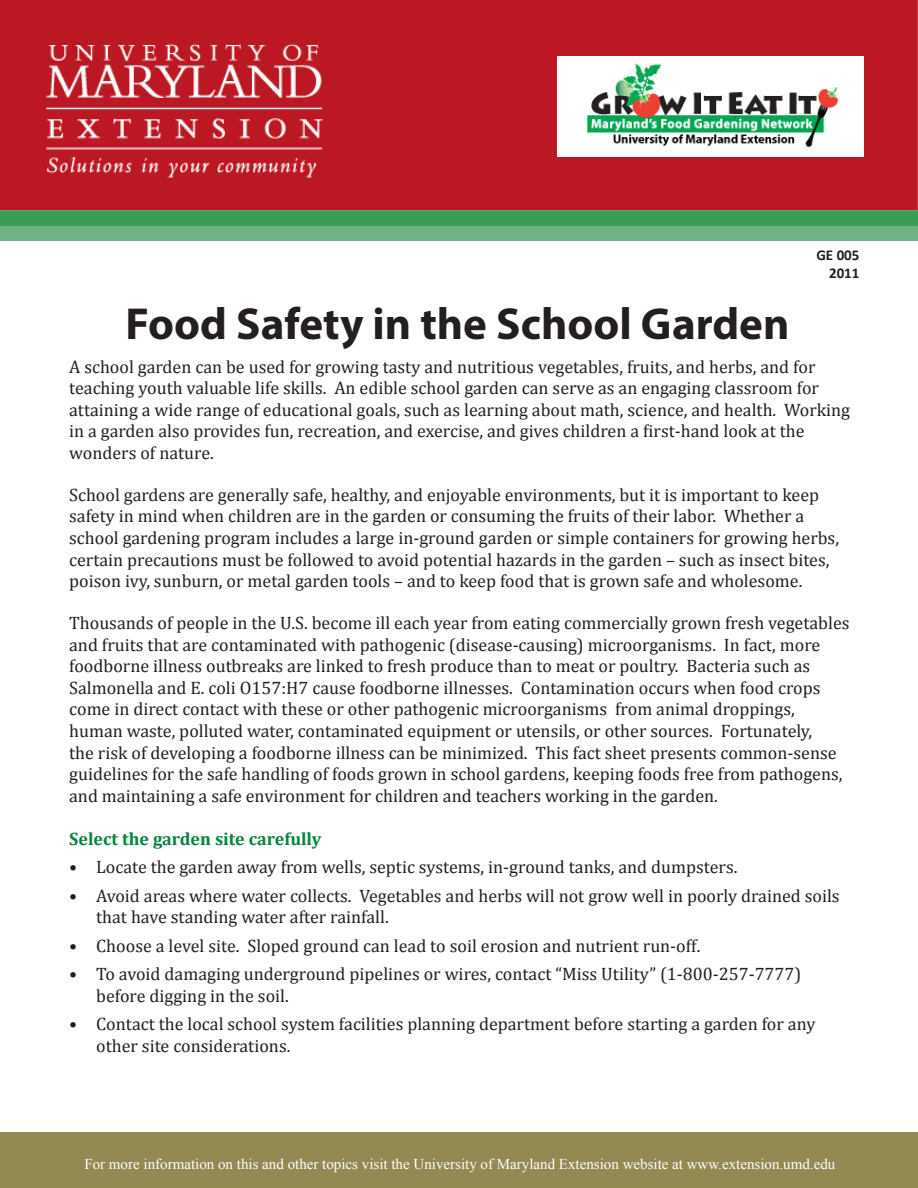
<style>
.page{position:relative;width:918px;height:1188px;background:#fff}
.page>*{position:absolute;margin:0;border:0;box-sizing:border-box;transform-origin:0 0}
.t1{font:700 45px "Myriad Pro";color:#231f20}
.t2{font:18px/21.6px "Cambria";color:#231f20}
.t3{font:700 18px "Cambria";color:#00843d}
.t4{font:15px "Times New Roman";color:#fff}
.t5{font:700 15px "Calibri";color:#231f20}
</style>
<div class="page">
<div style="left:1px;top:1133px;width:917px;height:55px;background:#938953"></div>
<img style="left:1px;top:0;width:917px;height:242px">
<div style="left:0;top:225px;width:918px;height:15px;background:#6eb286"></div>
<div style="left:0;top:211px;width:918px;height:14px;background:#389e56"></div>
<img style="left:558px;top:56px;width:306px;height:101px">
<p class="t1" style="left:126px;top:294px;width:665px">Food Safety in the School Garden</p>
<p class="t5" style="left:816px;top:245px;width:45px">GE 005</p>
<p class="t5" style="left:829px;top:263px;width:32px">2011</p>
<p class="t2" style="left:69px;top:356px;width:782px">A school garden can be used for growing tasty and nutritious vegetables, fruits, and herbs, and for teaching youth valuable life skills. An edible school garden can serve as an engaging classroom for attaining a wide range of educational goals, such as learning about math, science, and health. Working in a garden also provides fun, recreation, and exercise, and gives children a first-hand look at the wonders of nature.</p>
<p class="t2" style="left:69px;top:484px;width:771px">School gardens are generally safe, healthy, and enjoyable environments, but it is important to keep safety in mind when children are in the garden or consuming the fruits of their labor. Whether a school gardening program includes a large in-ground garden or simple containers for growing herbs, certain precautions must be followed to avoid potential hazards in the garden – such as insect bites, poison ivy, sunburn, or metal garden tools – and to keep food that is grown safe and wholesome.</p>
<p class="t2" style="left:69px;top:612px;width:782px">Thousands of people in the U.S. become ill each year from eating commercially grown fresh vegetables and fruits that are contaminated with pathogenic (disease-causing) microorganisms. In fact, more foodborne illness outbreaks are linked to fresh produce than to meat or poultry. Bacteria such as Salmonella and E. coli O157:H7 cause foodborne illnesses. Contamination occurs when food crops come in direct contact with these or other pathogenic microorganisms from animal droppings, human waste, polluted water, contaminated equipment or utensils, or other sources. Fortunately,<br>the risk of developing a foodborne illness can be minimized. This fact sheet presents common-sense guidelines for the safe handling of foods grown in school gardens, keeping foods free from pathogens, and maintaining a safe environment for children and teachers working in the garden.</p>
<p class="t3" style="left:69px;top:826px;width:254px">Select the garden site carefully</p>
<p class="t2" style="left:69px;top:856px;width:670px">• Locate the garden away from wells, septic systems, in-ground tanks, and dumpsters.</p>
<p class="t2" style="left:96px;top:885px;width:745px;text-indent:-27px">• Avoid areas where water collects. Vegetables and herbs will not grow well in poorly drained soils that have standing water after rainfall.</p>
<p class="t2" style="left:69px;top:935px;width:633px">• Choose a level site. Sloped ground can lead to soil erosion and nutrient run-off.</p>
<p class="t2" style="left:96px;top:963px;width:707px;text-indent:-27px">• To avoid damaging underground pipelines or wires, contact “Miss Utility” (1-800-257-7777) before digging in the soil.</p>
<p class="t2" style="left:96px;top:1013px;width:721px;text-indent:-27px">• Contact the local school system facilities planning department before starting a garden for any other site considerations.</p>
<p class="t4" style="left:84px;top:1154px;width:752px">For more information on this and other topics visit the University of Maryland Extension website at www.extension.umd.edu</p>
</div>
